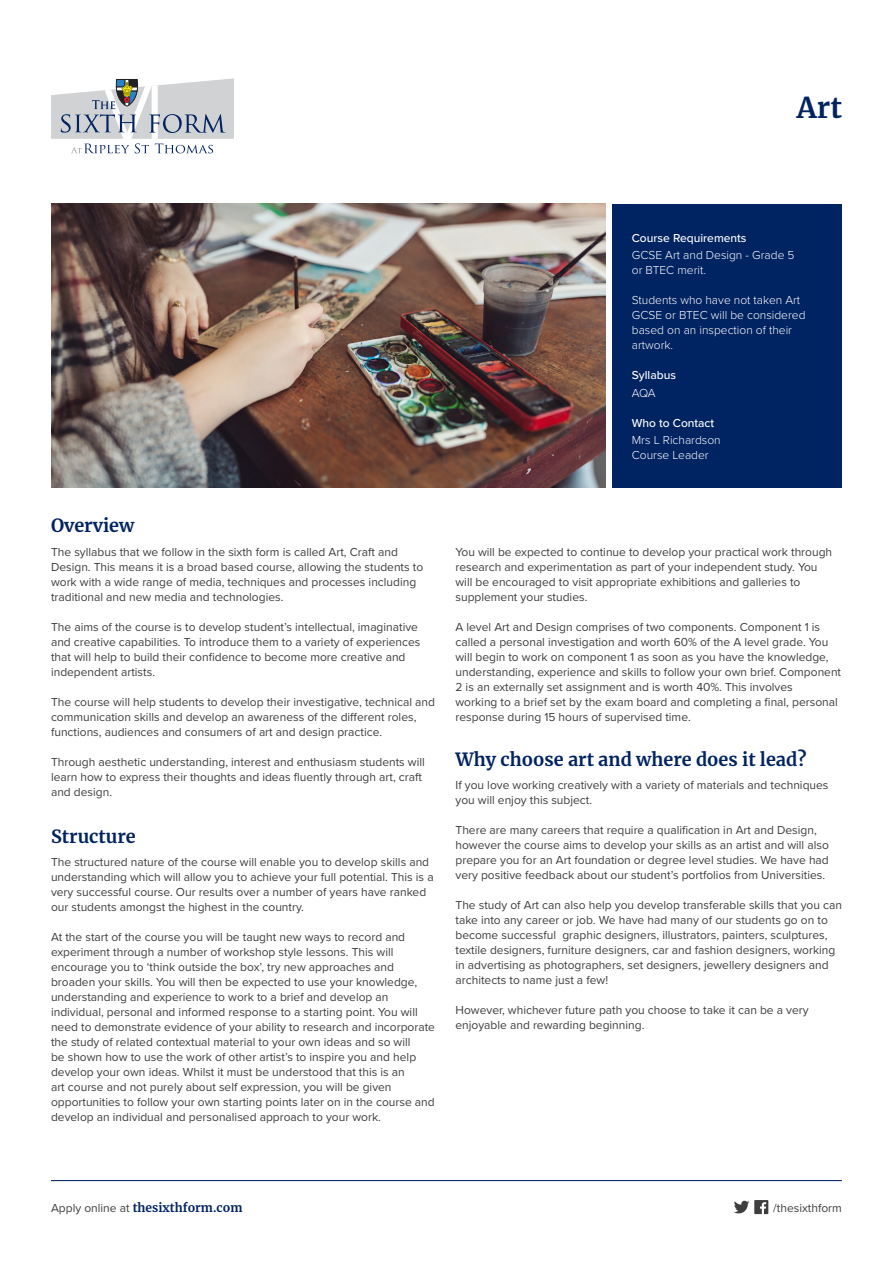
<style>
.page{position:relative;width:893px;height:1263px;background:#fff}
.page>*{position:absolute;margin:0;border:0;box-sizing:border-box;transform-origin:0 0}
.t1{font:700 28.5px "Merriweather";color:#002361}
.t2{font:700 18px "Merriweather";color:#002361}
.t3{font:12px/15px "Proxima Nova";color:#3e3e3f}
.t4{font:300 12px/15px "Proxima Nova";color:#fff}
.t5{font:500 12px "Proxima Nova";color:#fff}
.t6{font:700 12px "Merriweather";color:#002361}
.s1{font-family:"Proxima Nova";font-weight:400;color:#3e3e3f}
</style>
<div class="page">
<hr style="left:51px;top:1180px;width:791px;height:1px;background:#002361">
<svg style="left:734px;top:1200px;width:34px;height:14px"></svg>
<img style="left:51px;top:204px;width:554px;height:284px">
<div style="left:612px;top:204px;width:230px;height:284px;background:#002361"></div>
<svg style="left:51px;top:78px;width:183px;height:75px"></svg>
<p class="t1" style="left:797px;top:88px;width:47px">Art</p>
<p class="t5" style="left:632px;top:231px;width:116px">Course Requirements</p>
<p class="t4" style="left:632px;top:248px;width:164px">GCSE Art and Design - Grade 5</p>
<p class="t4" style="left:632px;top:263px;width:76px">or BTEC merit.</p>
<p class="t4" style="left:632px;top:293px;width:175px">Students who have not taken Art<br>GCSE or BTEC will be considered based on an inspection of their artwork.</p>
<p class="t5" style="left:632px;top:368px;width:46px">Syllabus</p>
<p class="t4" style="left:632px;top:385px;width:25px">AQA</p>
<p class="t5" style="left:632px;top:415px;width:84px">Who to Contact</p>
<p class="t4" style="left:632px;top:432px;width:90px">Mrs L Richardson</p>
<p class="t4" style="left:632px;top:447px;width:78px">Course Leader</p>
<p class="t2" style="left:51px;top:513px;width:85px">Overview</p>
<p class="t3" style="left:51px;top:544px;width:374px">The syllabus that we follow in the sixth form is called Art, Craft and Design. This means it is a broad based course, allowing the students to work with a wide range of media, techniques and processes including traditional and new media and technologies.</p>
<p class="t3" style="left:51px;top:619px;width:371px">The aims of the course is to develop student’s intellectual, imaginative and creative capabilities. To introduce them to a variety of experiences that will help to build their confidence to become more creative and independent artists.</p>
<p class="t3" style="left:51px;top:694px;width:386px">The course will help students to develop their investigative, technical and communication skills and develop an awareness of the different roles, functions, audiences and consumers of art and design practice.</p>
<p class="t3" style="left:51px;top:754px;width:375px">Through aesthetic understanding, interest and enthusiasm students will learn how to express their thoughts and ideas fluently through art, craft and design.</p>
<p class="t2" style="left:51px;top:824px;width:86px">Structure</p>
<p class="t3" style="left:51px;top:855px;width:384px">The structured nature of the course will enable you to develop skills and understanding which will allow you to achieve your full potential. This is a very successful course. Our results over a number of years have ranked our students amongst the highest in the country.</p>
<p class="t3" style="left:51px;top:930px;width:386px">At the start of the course you will be taught new ways to record and experiment through a number of workshop style lessons. This will encourage you to ‘think outside the box’, try new approaches and broaden your skills. You will then be expected to use your knowledge, understanding and experience to work to a brief and develop an individual, personal and informed response to a starting point. You will need to demonstrate evidence of your ability to research and incorporate the study of related contextual material to your own ideas and so will<br>be shown how to use the work of other artist’s to inspire you and help develop your own ideas. Whilst it must be understood that this is an<br>art course and not purely about self expression, you will be given opportunities to follow your own starting points later on in the course and develop an individual and personalised approach to your work.</p>
<p class="t3" style="left:455px;top:545px;width:378px">You will be expected to continue to develop your practical work through research and experimentation as part of your independent study. You will be encouraged to visit appropriate exhibitions and galleries to supplement your studies.</p>
<p class="t3" style="left:455px;top:620px;width:387px">A level Art and Design comprises of two components. Component 1 is called a personal investigation and worth 60% of the A level grade. You will begin to work on component 1 as soon as you have the knowledge, understanding, experience and skills to follow your own brief. Component 2 is an externally set assignment and is worth 40%. This involves<br>working to a brief set by the exam board and completing a final, personal response during 15 hours of supervised time.</p>
<p class="t2" style="left:455px;top:747px;width:352px">Why choose art and where does it lead?</p>
<p class="t3" style="left:455px;top:778px;width:374px">If you love working creatively with a variety of materials and techniques you will enjoy this subject.</p>
<p class="t3" style="left:455px;top:823px;width:375px">There are many careers that require a qualification in Art and Design, however the course aims to develop your skills as an artist and will also prepare you for an Art foundation or degree level studies. We have had very positive feedback about our student’s portfolios from Universities.</p>
<p class="t3" style="left:455px;top:898px;width:388px">The study of Art can also help you develop transferable skills that you can take into any career or job. We have had many of our students go on to become successful graphic designers, illustrators, painters, sculptures, textile designers, furniture designers, car and fashion designers, working in advertising as photographers, set designers, jewellery designers and architects to name just a few!</p>
<p class="t3" style="left:455px;top:1003px;width:355px">However, whichever future path you choose to take it can be a very enjoyable and rewarding beginning.</p>
<p class="t6" style="left:51px;top:1199px;width:193px"><span class="s1">Apply online at</span> thesixthform.com</p>
<p class="t3" style="left:773px;top:1201px;width:70px">/thesixthform</p>
</div>
